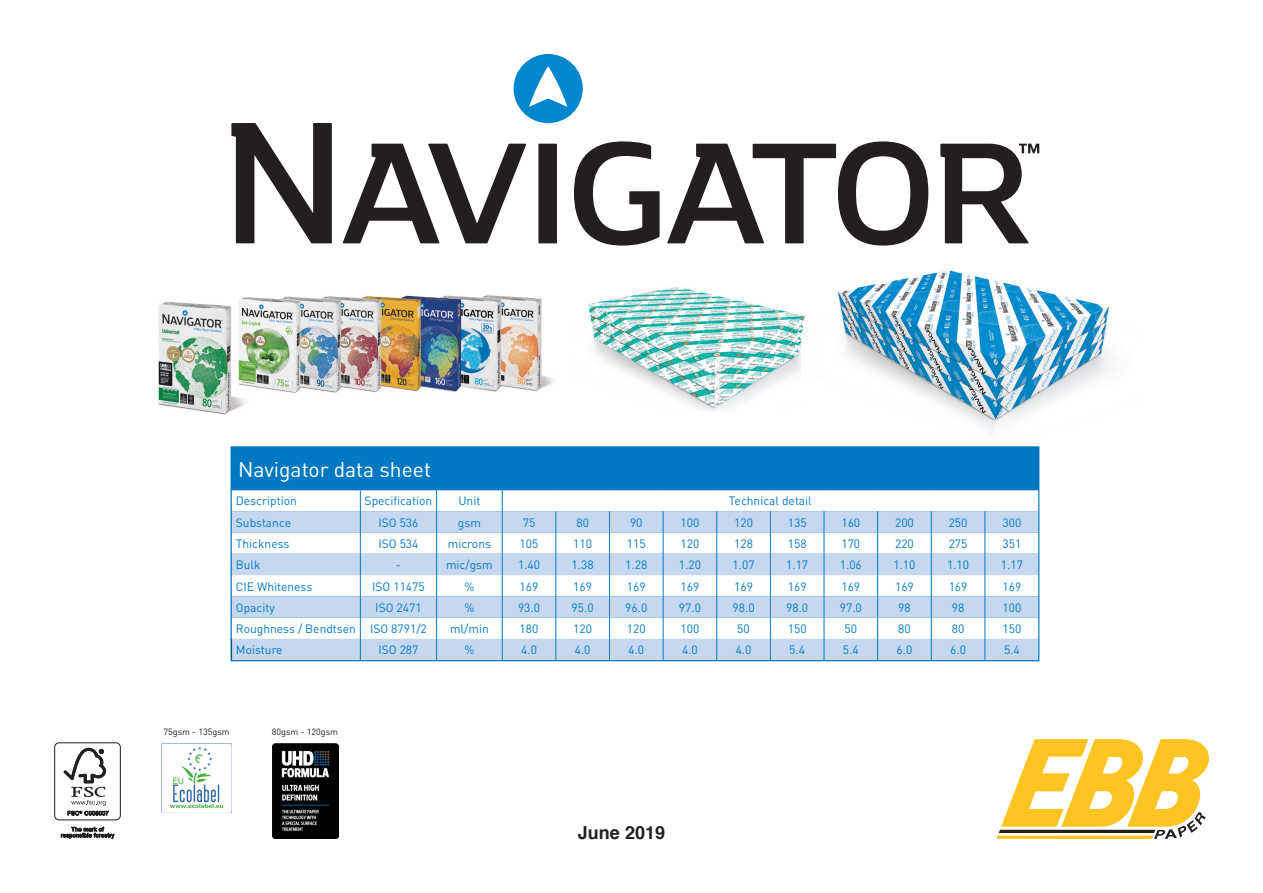
<style>
.page{position:relative;width:1263px;height:893px;background:#fff}
.page>*{position:absolute;margin:0;border:0;box-sizing:border-box;transform-origin:0 0}
.t1{font:21px "DIN";color:#fff}
.t2{font:700 18px "Helvetica";color:#231f20}
.t3{font:12px "DIN";color:#0079c2}
.t4{font:9px "DIN";color:#231f20}
</style>
<div class="page">
<img style="left:588px;top:287px;width:217px;height:124px">
<img style="left:838px;top:270px;width:274px;height:162px">
<div style="left:54px;top:742px;width:67px;height:78px;border:1px solid #231f20;border-radius:4px"></div>
<svg style="left:64px;top:748px;width:45px;height:67px"></svg>
<svg style="left:61px;top:827px;width:53px;height:12px"></svg>
<svg style="left:996px;top:739px;width:213px;height:100px"></svg>
<img style="left:162px;top:743px;width:69px;height:70px">
<svg style="left:231px;top:123px;width:808px;height:123px"></svg>
<svg style="left:514px;top:54px;width:69px;height:69px"></svg>
<div style="left:231px;top:447px;width:808px;height:214px;background:#0079c2"></div>
<div style="left:233px;top:490px;width:804px;height:21px;background:#fff"></div>
<svg style="left:233px;top:511px;width:804px;height:148px;background:#dbe7f5"></svg>
<svg style="left:555px;top:511px;width:1px;height:148px"></svg>
<svg style="left:609px;top:511px;width:1px;height:148px"></svg>
<svg style="left:663px;top:511px;width:1px;height:148px"></svg>
<svg style="left:716px;top:511px;width:1px;height:148px"></svg>
<svg style="left:770px;top:511px;width:1px;height:148px"></svg>
<svg style="left:824px;top:511px;width:1px;height:148px"></svg>
<svg style="left:877px;top:511px;width:1px;height:148px"></svg>
<svg style="left:931px;top:511px;width:1px;height:148px"></svg>
<svg style="left:984px;top:511px;width:1px;height:148px"></svg>
<svg style="left:360px;top:490px;width:1px;height:169px"></svg>
<svg style="left:436px;top:490px;width:1px;height:169px"></svg>
<svg style="left:502px;top:490px;width:1px;height:169px"></svg>
<div style="left:231px;top:446px;width:808px;height:215px;border:1px solid #0079c2"></div>
<img style="left:158px;top:295px;width:396px;height:120px">
<img style="left:272px;top:743px;width:66px;height:96px">
<p class="t1" style="left:238px;top:456px;width:194px">Navigator data sheet</p>
<p class="t3" style="left:236px;top:494px;width:63px">Description</p>
<p class="t3" style="left:365px;top:494px;width:69px">Specification</p>
<p class="t3" style="left:458px;top:494px;width:23px">Unit</p>
<p class="t3" style="left:729px;top:494px;width:84px">Technical detail</p>
<p class="t3" style="left:236px;top:515px;width:57px">Substance</p>
<p class="t3" style="left:378px;top:515px;width:42px">ISO 536</p>
<p class="t3" style="left:458px;top:515px;width:25px">gsm</p>
<p class="t3" style="left:523px;top:515px;width:14px">75</p>
<p class="t3" style="left:576px;top:515px;width:14px">80</p>
<p class="t3" style="left:630px;top:515px;width:14px">90</p>
<p class="t3" style="left:680px;top:515px;width:20px">100</p>
<p class="t3" style="left:734px;top:515px;width:20px">120</p>
<p class="t3" style="left:788px;top:515px;width:20px">135</p>
<p class="t3" style="left:841px;top:515px;width:20px">160</p>
<p class="t3" style="left:895px;top:515px;width:20px">200</p>
<p class="t3" style="left:949px;top:515px;width:20px">250</p>
<p class="t3" style="left:1002px;top:515px;width:20px">300</p>
<p class="t3" style="left:236px;top:536px;width:55px">Thickness</p>
<p class="t3" style="left:378px;top:536px;width:42px">ISO 534</p>
<p class="t3" style="left:448px;top:536px;width:45px">microns</p>
<p class="t3" style="left:520px;top:536px;width:20px">105</p>
<p class="t3" style="left:573px;top:536px;width:20px">110</p>
<p class="t3" style="left:627px;top:536px;width:20px">115</p>
<p class="t3" style="left:680px;top:536px;width:20px">120</p>
<p class="t3" style="left:734px;top:536px;width:20px">128</p>
<p class="t3" style="left:788px;top:536px;width:20px">158</p>
<p class="t3" style="left:841px;top:536px;width:20px">170</p>
<p class="t3" style="left:895px;top:536px;width:20px">220</p>
<p class="t3" style="left:949px;top:536px;width:20px">275</p>
<p class="t3" style="left:1002px;top:536px;width:20px">351</p>
<p class="t3" style="left:236px;top:557px;width:26px">Bulk</p>
<p class="t3" style="left:396px;top:557px;width:7px">-</p>
<p class="t3" style="left:446px;top:557px;width:48px">mic/gsm</p>
<p class="t3" style="left:518px;top:557px;width:24px">1.40</p>
<p class="t3" style="left:572px;top:557px;width:24px">1.38</p>
<p class="t3" style="left:625px;top:557px;width:24px">1.28</p>
<p class="t3" style="left:679px;top:557px;width:24px">1.20</p>
<p class="t3" style="left:732px;top:557px;width:24px">1.07</p>
<p class="t3" style="left:786px;top:557px;width:24px">1.17</p>
<p class="t3" style="left:840px;top:557px;width:24px">1.06</p>
<p class="t3" style="left:893px;top:557px;width:24px">1.10</p>
<p class="t3" style="left:947px;top:557px;width:24px">1.10</p>
<p class="t3" style="left:1001px;top:557px;width:24px">1.17</p>
<p class="t3" style="left:236px;top:579px;width:78px">CIE Whiteness</p>
<p class="t3" style="left:372px;top:579px;width:54px">ISO 11475</p>
<p class="t3" style="left:464px;top:579px;width:12px">%</p>
<p class="t3" style="left:520px;top:579px;width:20px">169</p>
<p class="t3" style="left:573px;top:579px;width:20px">169</p>
<p class="t3" style="left:627px;top:579px;width:20px">169</p>
<p class="t3" style="left:680px;top:579px;width:20px">169</p>
<p class="t3" style="left:734px;top:579px;width:20px">169</p>
<p class="t3" style="left:788px;top:579px;width:20px">169</p>
<p class="t3" style="left:841px;top:579px;width:20px">169</p>
<p class="t3" style="left:895px;top:579px;width:20px">169</p>
<p class="t3" style="left:949px;top:579px;width:20px">169</p>
<p class="t3" style="left:1002px;top:579px;width:20px">169</p>
<p class="t3" style="left:236px;top:600px;width:40px">Opacity</p>
<p class="t3" style="left:375px;top:600px;width:48px">ISO 2471</p>
<p class="t3" style="left:464px;top:600px;width:12px">%</p>
<p class="t3" style="left:518px;top:600px;width:24px">93.0</p>
<p class="t3" style="left:572px;top:600px;width:24px">95.0</p>
<p class="t3" style="left:625px;top:600px;width:24px">96.0</p>
<p class="t3" style="left:679px;top:600px;width:24px">97.0</p>
<p class="t3" style="left:732px;top:600px;width:24px">98.0</p>
<p class="t3" style="left:786px;top:600px;width:24px">98.0</p>
<p class="t3" style="left:840px;top:600px;width:24px">97.0</p>
<p class="t3" style="left:898px;top:600px;width:14px">98</p>
<p class="t3" style="left:952px;top:600px;width:14px">98</p>
<p class="t3" style="left:1002px;top:600px;width:20px">100</p>
<p class="t3" style="left:236px;top:621px;width:122px">Roughness / Bendtsen</p>
<p class="t3" style="left:370px;top:621px;width:58px">ISO 8791/2</p>
<p class="t3" style="left:450px;top:621px;width:40px">ml/min</p>
<p class="t3" style="left:520px;top:621px;width:20px">180</p>
<p class="t3" style="left:573px;top:621px;width:20px">120</p>
<p class="t3" style="left:627px;top:621px;width:20px">120</p>
<p class="t3" style="left:680px;top:621px;width:20px">100</p>
<p class="t3" style="left:737px;top:621px;width:14px">50</p>
<p class="t3" style="left:788px;top:621px;width:20px">150</p>
<p class="t3" style="left:844px;top:621px;width:14px">50</p>
<p class="t3" style="left:898px;top:621px;width:14px">80</p>
<p class="t3" style="left:952px;top:621px;width:14px">80</p>
<p class="t3" style="left:1002px;top:621px;width:20px">150</p>
<p class="t3" style="left:236px;top:643px;width:48px">Moisture</p>
<p class="t3" style="left:378px;top:643px;width:42px">ISO 287</p>
<p class="t3" style="left:464px;top:643px;width:12px">%</p>
<p class="t3" style="left:521px;top:643px;width:17px">4.0</p>
<p class="t3" style="left:575px;top:643px;width:17px">4.0</p>
<p class="t3" style="left:628px;top:643px;width:17px">4.0</p>
<p class="t3" style="left:682px;top:643px;width:17px">4.0</p>
<p class="t3" style="left:736px;top:643px;width:17px">4.0</p>
<p class="t3" style="left:789px;top:643px;width:17px">5.4</p>
<p class="t3" style="left:843px;top:643px;width:17px">5.4</p>
<p class="t3" style="left:896px;top:643px;width:17px">6.0</p>
<p class="t3" style="left:950px;top:643px;width:17px">6.0</p>
<p class="t3" style="left:1004px;top:643px;width:17px">5.4</p>
<p class="t4" style="left:163px;top:726px;width:68px">75gsm - 135gsm</p>
<p class="t4" style="left:272px;top:726px;width:68px">80gsm - 120gsm</p>
<p class="t2" style="left:578px;top:818px;width:89px">June 2019</p>
</div>
